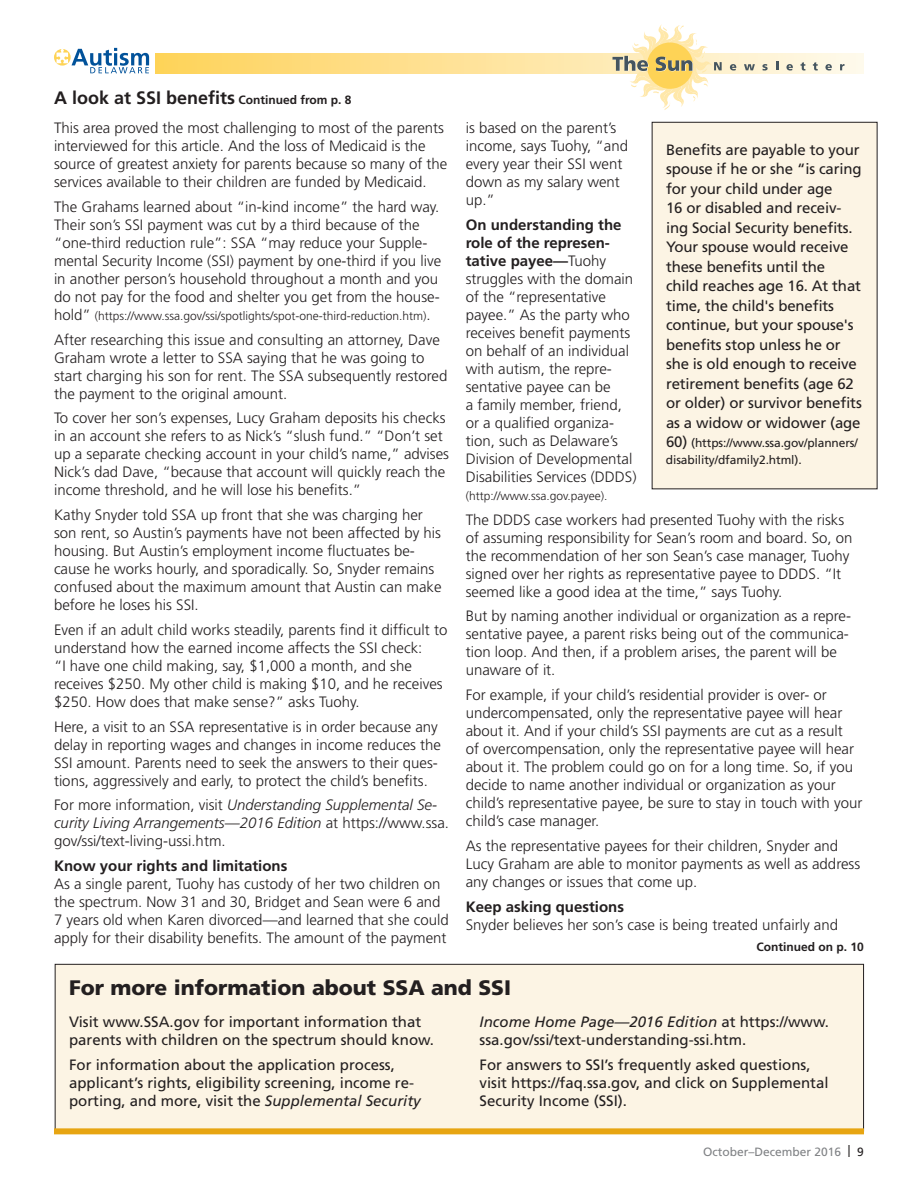
<style>
.page{position:relative;width:918px;height:1188px;background:#fff}
.page>*{position:absolute;margin:0;border:0;box-sizing:border-box;transform-origin:0 0}
.No_Spacing{font:900 21px "Frutiger";color:#231f20}
.t1{font:700 18px "Frutiger";color:#231f20}
.No_Spacing-2{font:300 15px/18px "Frutiger";color:#231f20}
.No_Spacing-3{font:15px/18px "Frutiger";color:#231f20}
.Directory_Bold_names{font:15px/19.5px "Frutiger";letter-spacing:-.01em;color:#231f20}
.No_Spacing-4{font:300 12px "Frutiger";color:#231f20}
.Directory_Bold_names-2{font:12px/16.5px "Frutiger";letter-spacing:-.01em;color:#231f20}
.t2{font:12px "Frutiger";color:#808285}
.t3{font:700 12px "Frutiger";color:#231f20}
.s1{font-size:12px}
.s2{font-size:15px}
.s3{font-style:italic}
.s4{font-weight:700}
.s5{color:#231f20}
</style>
<div class="page">
<svg style="left:155px;top:53px;width:708px;height:21px;background:#fee39a"></svg>
<svg style="left:54px;top:49px;width:17px;height:17px"></svg>
<svg style="left:57px;top:48px;width:92px;height:25px"></svg>
<svg style="left:613px;top:24px;width:109px;height:86px"></svg>
<svg style="left:730px;top:64px;width:6px;height:7px"></svg>
<svg style="left:744px;top:64px;width:11px;height:6px"></svg>
<svg style="left:762px;top:64px;width:6px;height:7px"></svg>
<svg style="left:776px;top:62px;width:2px;height:8px"></svg>
<svg style="left:786px;top:64px;width:7px;height:7px"></svg>
<svg style="left:801px;top:62px;width:4px;height:9px"></svg>
<svg style="left:813px;top:62px;width:5px;height:9px"></svg>
<svg style="left:825px;top:64px;width:7px;height:7px"></svg>
<svg style="left:840px;top:64px;width:5px;height:6px"></svg>
<div style="left:55px;top:964px;width:809px;height:167px;background:#fcf4e4"></div>
<div style="left:54px;top:1128px;width:810px;height:6px;background:#e7a512"></div>
<div style="left:652px;top:122px;width:225px;height:367px;background:#fcf4e4"></div>
<p class="t1" style="left:54px;top:87px;width:299px">A look at SSI benefits <span class="s1">Continued from p. 8</span></p>
<p class="No_Spacing-2" style="left:54px;top:119px;width:395px">This area proved the most challenging to most of the parents interviewed for this article. And the loss of Medicaid is the source of greatest anxiety for parents because so many of the services available to their children are funded by Medicaid.</p>
<p class="No_Spacing-2" style="left:54px;top:198px;width:389px">The Grahams learned about “in-kind income” the hard way.<br>Their son’s SSI payment was cut by a third because of the “one-third reduction rule”: SSA “may reduce your Supple&shy;mental Security Income (SSI) payment by one-third if you live in another person’s household throughout a month and you do not pay for the food and shelter you get from the house-</p>
<p class="No_Spacing-4" style="left:54px;top:309px;width:378px"><span class="s2">hold”</span> (https://www.ssa.gov/ssi/spotlights/spot-one-third-reduction.htm)<span class="s2">.</span></p>
<p class="No_Spacing-2" style="left:54px;top:331px;width:395px">After researching this issue and consulting an attorney, Dave Graham wrote a letter to SSA saying that he was going to start charging his son for rent. The SSA subsequently restored the payment to the original amount.</p>
<p class="No_Spacing-2" style="left:54px;top:409px;width:397px">To cover her son’s expenses, Lucy Graham deposits his checks in an account she refers to as Nick’s “slush fund.” “Don’t set up a separate checking account in your child’s name,” advises Nick’s dad Dave, “because that account will quickly reach the income threshold, and he will lose his benefits.”</p>
<p class="No_Spacing-2" style="left:54px;top:506px;width:389px">Kathy Snyder told SSA up front that she was charging her son rent, so Austin’s payments have not been affected by his housing. But Austin’s employment income fluctuates be&shy;cause he works hourly, and sporadically. So, Snyder remains confused about the maximum amount that Austin can make before he loses his SSI.</p>
<p class="No_Spacing-2" style="left:54px;top:621px;width:395px">Even if an adult child works steadily, parents find it difficult to understand how the earned income affects the SSI check:<br>“I have one child making, say, $1,000 a month, and she receives $250. My other child is making $10, and he receives $250. How does that make sense?” asks Tuohy.</p>
<p class="No_Spacing-2" style="left:54px;top:718px;width:389px">Here, a visit to an SSA representative is in order because any delay in reporting wages and changes in income reduces the SSI amount. Parents need to seek the answers to their ques&shy;tions, aggressively and early, to protect the child’s benefits.</p>
<p class="No_Spacing-2" style="left:54px;top:796px;width:397px">For more information, visit <span class="s3">Understanding Supplemental Se&shy;curity Living Arrangements—2016 Edition</span> at https://www.ssa. gov/ssi/text-living-ussi.htm.</p>
<p class="No_Spacing-2" style="left:54px;top:857px;width:396px"><span class="s4">Know your rights and limitations<br></span>As a single parent, Tuohy has custody of her two children on the spectrum. Now 31 and 30, Bridget and Sean were 6 and 7 years old when Karen divorced—and learned that she could apply for their disability benefits. The amount of the payment</p>
<p class="No_Spacing-2" style="left:466px;top:119px;width:164px">is based on the parent’s income, says Tuohy, “and every year their SSI went down as my salary went up.”</p>
<p class="No_Spacing-2" style="left:466px;top:216px;width:172px"><span class="s4">On understanding the role of the represen&shy;tative payee—</span>Tuohy struggles with the domain of the “representative payee.” As the party who receives benefit payments on behalf of an individual with autism, the repre&shy;sentative payee can be<br>a family member, friend, or a qualified organiza&shy;tion, such as Delaware’s<br>Division of Developmental<br>Disabilities Services (DDDS)</p>
<p class="No_Spacing-4" style="left:466px;top:489px;width:143px">(http://www.ssa.gov.payee).</p>
<p class="No_Spacing-2" style="left:466px;top:511px;width:388px">The DDDS case workers had presented Tuohy with the risks of assuming responsibility for Sean’s room and board. So, on the recommendation of her son Sean’s case manager, Tuohy signed over her rights as representative payee to DDDS. “It seemed like a good idea at the time,” says Tuohy.</p>
<p class="No_Spacing-2" style="left:466px;top:607px;width:387px">But by naming another individual or organization as a repre&shy;sentative payee, a parent risks being out of the communica&shy;tion loop. And then, if a problem arises, the parent will be unaware of it.</p>
<p class="No_Spacing-2" style="left:466px;top:686px;width:398px">For example, if your child’s residential provider is over- or undercompensated, only the representative payee will hear about it. And if your child’s SSI payments are cut as a result<br>of overcompensation, only the representative payee will hear about it. The problem could go on for a long time. So, if you decide to name another individual or organization as your child’s representative payee, be sure to stay in touch with your child’s case manager.</p>
<p class="No_Spacing-2" style="left:466px;top:837px;width:396px">As the representative payees for their children, Snyder and<br>Lucy Graham are able to monitor payments as well as address any changes or issues that come up.</p>
<p class="No_Spacing-2" style="left:466px;top:898px;width:374px"><span class="s4">Keep asking questions<br></span>Snyder believes her son’s case is being treated unfairly and</p>
<p class="Directory_Bold_names" style="left:666px;top:140px;width:197px">Benefits are payable to your spouse if he or she “is caring for your child under age<br>16 or disabled and receiv&shy;ing Social Security benefits.<br>Your spouse would receive these benefits until the<br>child reaches age 16. At that time, the child's benefits continue, but your spouse's benefits stop unless he or she is old enough to receive retirement benefits (age 62 or older) or survivor benefits as a widow or widower (age</p>
<p class="Directory_Bold_names-2" style="left:666px;top:435px;width:193px"><span class="s2">60)</span> (https://www.ssa.gov/planners/ disability/dfamily2.html).</p>
<p class="t3" style="left:757px;top:940px;width:109px">Continued on p. 10</p>
<p class="No_Spacing" style="left:69px;top:975px;width:444px">For more information about SSA and SSI</p>
<p class="No_Spacing-3" style="left:69px;top:1013px;width:367px">Visit www.SSA.gov for important information that parents with children on the spectrum should know.</p>
<p class="No_Spacing-3" style="left:69px;top:1056px;width:353px">For information about the application process, applicant’s rights, eligibility screening, income re&shy;porting, and more, visit the <span class="s3">Supplemental Security</span></p>
<p class="No_Spacing-3" style="left:480px;top:1013px;width:351px"><span class="s3">Income Home Page—2016 Edition</span> at https://www. ssa.gov/ssi/text-understanding-ssi.htm.</p>
<p class="No_Spacing-3" style="left:480px;top:1056px;width:350px">For answers to SSI’s frequently asked questions, visit https://faq.ssa.gov, and click on Supplemental<br>Security Income (SSI).</p>
<p class="t2" style="left:703px;top:1145px;width:162px">October–December 2016 <span class="s5">| 9</span></p>
</div>
